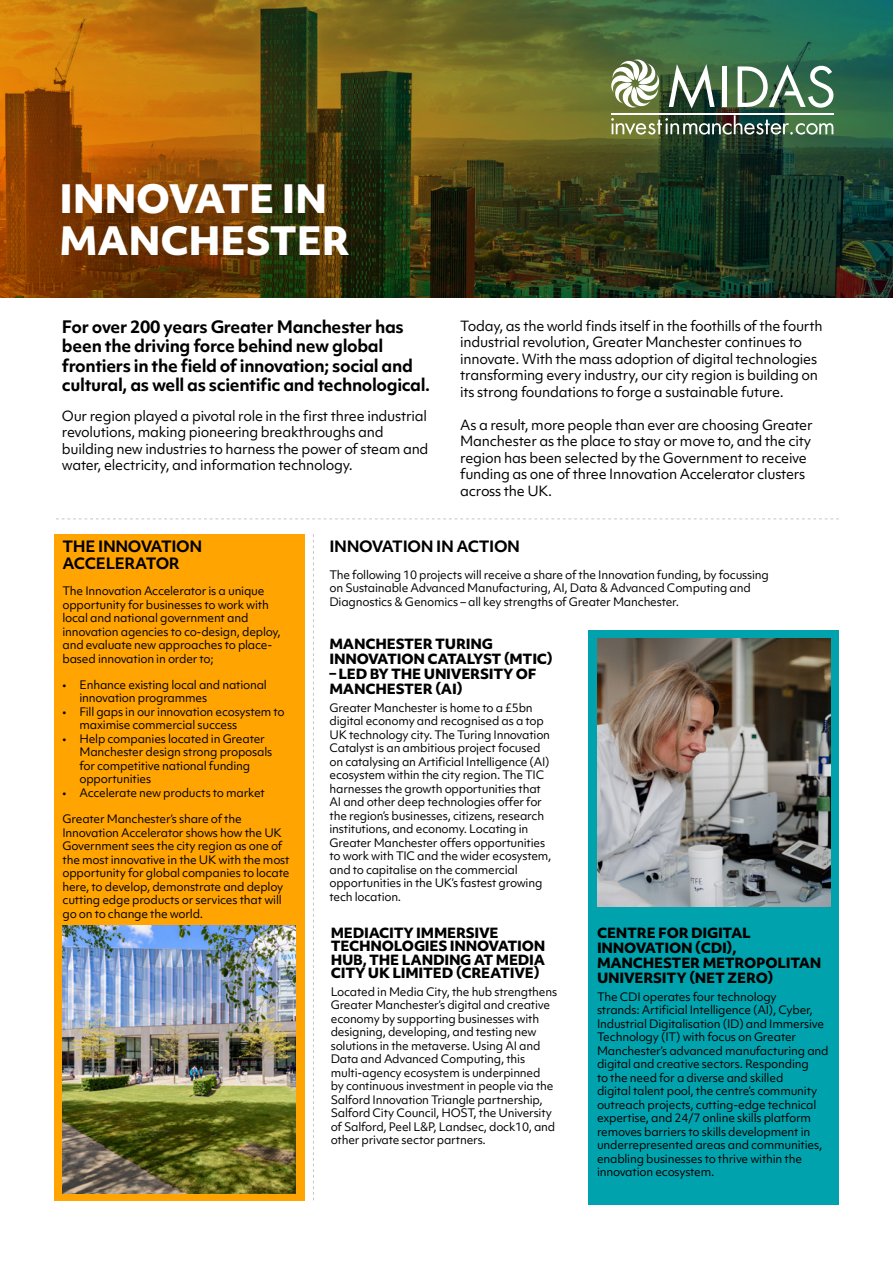
<style>
.page{position:relative;width:893px;height:1263px;background:#fff}
.page>*{position:absolute;margin:0;border:0;box-sizing:border-box;transform-origin:0 0}
.t1{font:800 37.5px/42px "Objektiv Mk 2";letter-spacing:-.01em;color:#fff}
.t2{font:700 16.5px/19.5px "Objektiv Mk 1";letter-spacing:-.02em;color:#000}
.t3{font:700 15px/16.5px "Objektiv Mk 1";letter-spacing:-.02em;color:#000}
.t4{font:13.5px/16.5px "Objektiv Mk 1";letter-spacing:-.02em;color:#000}
.t5{font:800 13.5px/15px "Objektiv Mk 2";letter-spacing:-.02em;color:#000}
.t6{font:800 13.5px/13.5px "Objektiv Mk 1";letter-spacing:-.02em;color:#000}
.t7{font:11.25px/13.5px "Objektiv Mk 1";letter-spacing:-.02em;color:#000}
.s1{font-family:"Objektiv Mk 1"}
</style>
<div class="page">
<img style="left:0;top:0;width:893px;height:298px">
<svg style="left:611px;top:60px;width:49px;height:48px"></svg>
<hr style="left:611px;top:113px;width:222px;height:1px;background:#fff">
<svg style="left:669px;top:64px;width:46px;height:45px"></svg>
<div style="left:722px;top:66px;width:5px;height:41px;background:#fff"></div>
<svg style="left:738px;top:65px;width:95px;height:43px"></svg>
<img style="left:611px;top:115px;width:222px;height:20px">
<svg style="left:56px;top:518px;width:783px;height:1px"></svg>
<div style="left:54px;top:534px;width:250px;height:666px;background:#ffa400"></div>
<img style="left:63px;top:925px;width:233px;height:268px">
<div style="left:588px;top:631px;width:251px;height:574px;background:#00a3ad"></div>
<img style="left:597px;top:639px;width:233px;height:268px">
<svg style="left:313px;top:534px;width:1px;height:666px"></svg>
<h1 class="t1" style="left:60px;top:177px;width:292px">INNOVATE IN<br>MANCHESTER</h1>
<h2 class="t2" style="left:62px;top:316px;width:370px">For over 200 years Greater Manchester has been the driving force behind new global frontiers in the field of innovation; social and cultural, as well as scientific and technological.</h2>
<p class="t4" style="left:62px;top:407px;width:368px">Our region played a pivotal role in the first three industrial revolutions, making pioneering breakthroughs and building new industries to harness the power of steam and water, electricity, and information technology.</p>
<p class="t4" style="left:460px;top:317px;width:364px">Today, as the world finds itself in the foothills of the fourth industrial revolution, Greater Manchester continues to innovate. With the mass adoption of digital technologies transforming every industry, our city region is building on its strong foundations to forge a sustainable future.</p>
<p class="t4" style="left:460px;top:416px;width:354px">As a result, more people than ever are choosing Greater Manchester as the place to stay or move to, and the city region has been selected by the Government to receive funding as one of three Innovation Accelerator clusters across the UK.</p>
<h3 class="t3" style="left:63px;top:538px;width:141px">THE INNOVATION<br>ACCELERATOR</h3>
<p class="t7" style="left:63px;top:584px;width:220px">The Innovation Accelerator is a unique opportunity for businesses to work with local and national government and innovation agencies to co-design, deploy, and evaluate new approaches to place&shy;based innovation in order to;</p>
<p class="t7" style="left:80px;top:678px;width:189px;text-indent:-17px">• Enhance existing local and national innovation programmes</p>
<p class="t7" style="left:80px;top:705px;width:207px;text-indent:-17px">• Fill gaps in our innovation ecosystem to maximise commercial success</p>
<p class="t7" style="left:80px;top:732px;width:194px;text-indent:-17px">• Help companies located in Greater<br>Manchester design strong proposals for competitive national funding opportunities</p>
<p class="t7" style="left:63px;top:786px;width:204px">• Accelerate new products to market</p>
<p class="t7" style="left:63px;top:812px;width:229px">Greater Manchester’s share of the Innovation Accelerator shows how the UK Government sees the city region as one of the most innovative in the UK with the most opportunity for global companies to locate here, to develop, demonstrate and deploy cutting edge products or services that will go on to change the world.</p>
<h3 class="t3" style="left:329px;top:538px;width:192px">INNOVATION IN ACTION</h3>
<p class="t7" style="left:329px;top:567px;width:441px">The following 10 projects will receive a share of the Innovation funding, by focussing on Sustainable Advanced Manufacturing, AI, Data &amp; Advanced Computing and<br>Diagnostics &amp; Genomics – all key strengths of Greater Manchester.</p>
<p class="t5" style="left:329px;top:636px;width:225px">MANCHESTER TURING<br>INNOVATION CATALYST (<span class="s1">MTIC</span>)</p>
<p class="t5" style="left:329px;top:666px;width:209px">– LED BY THE UNIVERSITY OF<br>MANCHESTER (AI)</p>
<p class="t7" style="left:329px;top:701px;width:223px">Greater Manchester is home to a £5bn digital economy and recognised as a top UK technology city. The Turing Innovation Catalyst is an ambitious project focused on catalysing an Artificial Intelligence (AI) ecosystem within the city region. The TIC harnesses the growth opportunities that AI and other deep technologies offer for the region’s businesses, citizens, research institutions, and economy. Locating in Greater Manchester offers opportunities to work with TIC and the wider ecosystem, and to capitalise on the commercial opportunities in the UK’s fastest growing tech location.</p>
<p class="t6" style="left:331px;top:925px;width:216px">MEDIACITY IMMERSIVE<br>TECHNOLOGIES INNOVATION<br>HUB, THE LANDING AT MEDIA<br>CITY UK LIMITED (CREATIVE)</p>
<p class="t7" style="left:331px;top:985px;width:228px">Located in Media City, the hub strengthens Greater Manchester’s digital and creative economy by supporting businesses with designing, developing, and testing new solutions in the metaverse. Using AI and Data and Advanced Computing, this multi-agency ecosystem is underpinned<br>by continuous investment in people via the Salford Innovation Triangle partnership, Salford City Council, HOST, the University of Salford, Peel L&amp;P, Landsec, dock10, and other private sector partners.</p>
<p class="t5" style="left:597px;top:925px;width:226px">CENTRE FOR DIGITAL<br>INNOVATION (CDI),<br>MANCHESTER METROPOLITAN<br>UNIVERSITY (NET ZERO)</p>
<p class="t7" style="left:597px;top:990px;width:233px">The CDI operates four technology<br>strands: Artificial Intelligence (AI), Cyber, Industrial Digitalisation (ID) and Immersive Technology (IT) with focus on Greater Manchester’s advanced manufacturing and digital and creative sectors. Responding<br>to the need for a diverse and skilled<br>digital talent pool, the centre’s community outreach projects, cutting-edge technical expertise, and 24/7 online skills platform removes barriers to skills development in underrepresented areas and communities, enabling businesses to thrive within the innovation ecosystem.</p>
</div>
